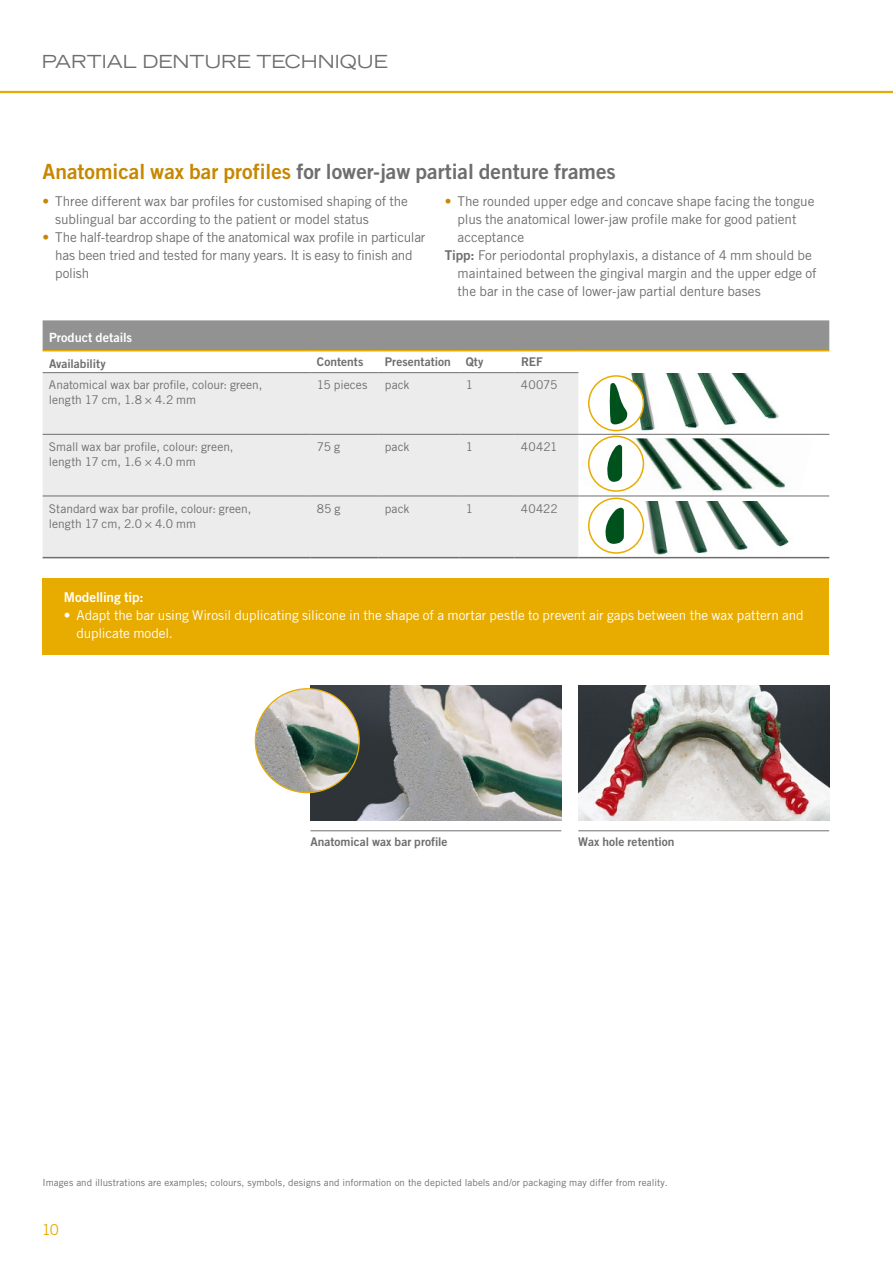
<style>
.page{position:relative;width:893px;height:1263px;background:#fff}
.page>*{position:absolute;margin:0;border:0;box-sizing:border-box;transform-origin:0 0}
.t1{font:21px "Trade Gothic LT Pro Bd 2";color:#6e6e6e}
.t2{font:expanded 18px "Trade Gothic LT Std";color:#6e6e6e}
.t3{font:15px "Trade Gothic LT Pro";color:#e8ac00}
.t4{font:13.5px/18px "Trade Gothic LT Pro";letter-spacing:-.005em;color:#6e6e6e}
.t5{font:13.5px/18px "Trade Gothic LT Pro";letter-spacing:-.005em;color:#fff}
.t6{font:13.5px "Trade Gothic LT Pro Bd 2";letter-spacing:-.01em;color:#fff}
.t7{font:12.75px "Trade Gothic LT Pro Bd 2";letter-spacing:.005em;color:#fff}
.t8{font:12px/15px "Trade Gothic LT Pro";color:#6e6e6e}
.t9{font:12px "Trade Gothic LT Pro Bd 2";color:#6e6e6e}
.t10{font:9.75px "Trade Gothic LT Pro";letter-spacing:.005em;color:#6e6e6e}
.s1{color:#c78700}
.s2{font-family:"Trade Gothic LT Pro Bd 2"}
</style>
<div class="page">
<hr style="left:0;top:91px;width:893px;height:2px;background:#e8ac00">
<div style="left:43px;top:579px;width:786px;height:76px;background:#e8ac00"></div>
<img style="left:310px;top:685px;width:251px;height:135px">
<img style="left:578px;top:685px;width:251px;height:135px">
<img style="left:255px;top:689px;width:104px;height:104px;border-radius:52px">
<img style="left:621px;top:373px;width:158px;height:58px">
<div style="left:589px;top:376px;width:54px;height:55px;background:#fff;border-radius:50%"></div>
<svg style="left:610px;top:383px;width:17px;height:41px"></svg>
<div style="left:588px;top:375px;width:56px;height:56px;border:2px solid #e8ac00;border-radius:50%"></div>
<img style="left:588px;top:438px;width:198px;height:54px">
<div style="left:589px;top:436px;width:54px;height:55px;background:#fff;border-radius:50%"></div>
<svg style="left:607px;top:445px;width:15px;height:37px"></svg>
<div style="left:588px;top:436px;width:56px;height:56px;border:2px solid #e8ac00;border-radius:50%"></div>
<img style="left:625px;top:501px;width:164px;height:54px">
<div style="left:589px;top:498px;width:54px;height:55px;background:#fff;border-radius:50%"></div>
<svg style="left:605px;top:508px;width:19px;height:36px"></svg>
<div style="left:588px;top:498px;width:56px;height:56px;border:2px solid #e8ac00;border-radius:50%"></div>
<div style="left:43px;top:320px;width:786px;height:30px;background:#919291"></div>
<div style="left:43px;top:373px;width:535px;height:184px;background:#ececec"></div>
<hr style="left:43px;top:372px;width:267px;height:1px;background:#6e6e6e">
<hr style="left:310px;top:372px;width:69px;height:1px;background:#6e6e6e">
<hr style="left:379px;top:372px;width:80px;height:1px;background:#6e6e6e">
<hr style="left:459px;top:372px;width:56px;height:1px;background:#6e6e6e">
<hr style="left:515px;top:372px;width:63px;height:1px;background:#6e6e6e">
<hr style="left:43px;top:434px;width:267px;height:1px;background:#6e6e6e">
<hr style="left:310px;top:434px;width:69px;height:1px;background:#6e6e6e">
<hr style="left:379px;top:434px;width:80px;height:1px;background:#6e6e6e">
<hr style="left:459px;top:434px;width:56px;height:1px;background:#6e6e6e">
<hr style="left:515px;top:434px;width:63px;height:1px;background:#6e6e6e">
<hr style="left:578px;top:434px;width:251px;height:1px;background:#6e6e6e">
<hr style="left:43px;top:496px;width:267px;height:1px;background:#6e6e6e">
<hr style="left:310px;top:496px;width:69px;height:1px;background:#6e6e6e">
<hr style="left:379px;top:496px;width:80px;height:1px;background:#6e6e6e">
<hr style="left:459px;top:496px;width:56px;height:1px;background:#6e6e6e">
<hr style="left:515px;top:496px;width:63px;height:1px;background:#6e6e6e">
<hr style="left:578px;top:496px;width:251px;height:1px;background:#6e6e6e">
<hr style="left:43px;top:557px;width:267px;height:1px;background:#6e6e6e">
<hr style="left:310px;top:557px;width:69px;height:1px;background:#6e6e6e">
<hr style="left:379px;top:557px;width:80px;height:1px;background:#6e6e6e">
<hr style="left:459px;top:557px;width:56px;height:1px;background:#6e6e6e">
<hr style="left:515px;top:557px;width:63px;height:1px;background:#6e6e6e">
<hr style="left:578px;top:557px;width:251px;height:1px;background:#6e6e6e">
<hr style="left:43px;top:350px;width:267px;height:1px;background:#e8ac00">
<hr style="left:310px;top:350px;width:69px;height:1px;background:#e8ac00">
<hr style="left:379px;top:350px;width:80px;height:1px;background:#e8ac00">
<hr style="left:459px;top:350px;width:56px;height:1px;background:#e8ac00">
<hr style="left:515px;top:350px;width:63px;height:1px;background:#e8ac00">
<hr style="left:578px;top:350px;width:251px;height:1px;background:#e8ac00">
<hr style="left:310px;top:830px;width:251px;height:1px;background:#6e6e6e">
<hr style="left:578px;top:830px;width:251px;height:1px;background:#6e6e6e">
<h2 class="t2" style="left:42px;top:50px;width:348px">PARTIAL DENTURE TECHNIQUE</h2>
<h1 class="t1" style="left:43px;top:159px;width:575px"><span class="s1">Anatomical wax bar profiles</span> for lower-jaw partial denture frames</h1>
<p class="t4" style="left:55px;top:192px;width:354px;text-indent:-13px"><span class="s1">•</span> Three different wax bar profiles for customised shaping of the sublingual bar according to the patient or model status</p>
<p class="t4" style="left:55px;top:228px;width:372px;text-indent:-13px"><span class="s1">•</span> The half-teardrop shape of the anatomical wax profile in particular has been tried and tested for many years. It is easy to finish and polish</p>
<p class="t4" style="left:445px;top:192px;width:371px"><span class="s1">•</span> The rounded upper edge and concave shape facing the tongue</p>
<p class="t4" style="left:458px;top:210px;width:340px">plus the anatomical lower-jaw profile make for good patient</p>
<p class="t4" style="left:458px;top:228px;width:68px">acceptance</p>
<p class="t4" style="left:445px;top:246px;width:369px"><span class="s2">Tipp:</span> For periodontal prophylaxis, a distance of 4 mm should be</p>
<p class="t4" style="left:458px;top:264px;width:360px">maintained between the gingival margin and the upper edge of</p>
<p class="t4" style="left:458px;top:282px;width:305px">the bar in the case of lower-jaw partial denture bases</p>
<p class="t7" style="left:49px;top:329px;width:85px">Product details</p>
<p class="t9" style="left:49px;top:356px;width:58px">Availability</p>
<p class="t9" style="left:317px;top:354px;width:48px">Contents</p>
<p class="t9" style="left:385px;top:354px;width:100px">Presentation Qty</p>
<p class="t9" style="left:521px;top:354px;width:23px">REF</p>
<p class="t8" style="left:49px;top:377px;width:215px">Anatomical wax bar profile, colour: green, length 17 cm, 1.8 × 4.2 mm</p>
<p class="t8" style="left:317px;top:377px;width:52px">15 pieces</p>
<p class="t8" style="left:385px;top:377px;width:26px">pack</p>
<p class="t8" style="left:466px;top:377px;width:9px">1</p>
<p class="t8" style="left:521px;top:377px;width:38px">40075</p>
<p class="t8" style="left:49px;top:439px;width:186px">Small wax bar profile, colour: green, length 17 cm, 1.6 × 4.0 mm</p>
<p class="t8" style="left:317px;top:439px;width:25px">75 g</p>
<p class="t8" style="left:385px;top:439px;width:26px">pack</p>
<p class="t8" style="left:466px;top:439px;width:9px">1</p>
<p class="t8" style="left:521px;top:439px;width:38px">40421</p>
<p class="t8" style="left:49px;top:501px;width:204px">Standard wax bar profile, colour: green, length 17 cm, 2.0 × 4.0 mm</p>
<p class="t8" style="left:317px;top:501px;width:25px">85 g</p>
<p class="t8" style="left:385px;top:501px;width:26px">pack</p>
<p class="t8" style="left:466px;top:501px;width:9px">1</p>
<p class="t8" style="left:521px;top:501px;width:39px">40422</p>
<p class="t6" style="left:64px;top:589px;width:81px">Modelling tip:</p>
<p class="t5" style="left:77px;top:606px;width:729px;text-indent:-13px"><span class="s2">•</span> Adapt the bar using Wirosil duplicating silicone in the shape of a mortar pestle to prevent air gaps between the wax pattern and duplicate model.</p>
<p class="t9" style="left:310px;top:834px;width:139px">Anatomical wax bar profile</p>
<p class="t9" style="left:578px;top:834px;width:98px">Wax hole retention</p>
<p class="t10" style="left:43px;top:1176px;width:627px">Images and illustrations are examples; colours, symbols, designs and information on the depicted labels and/or packaging may differ from reality.</p>
<p class="t3" style="left:42px;top:1220px;width:19px">10</p>
</div>
